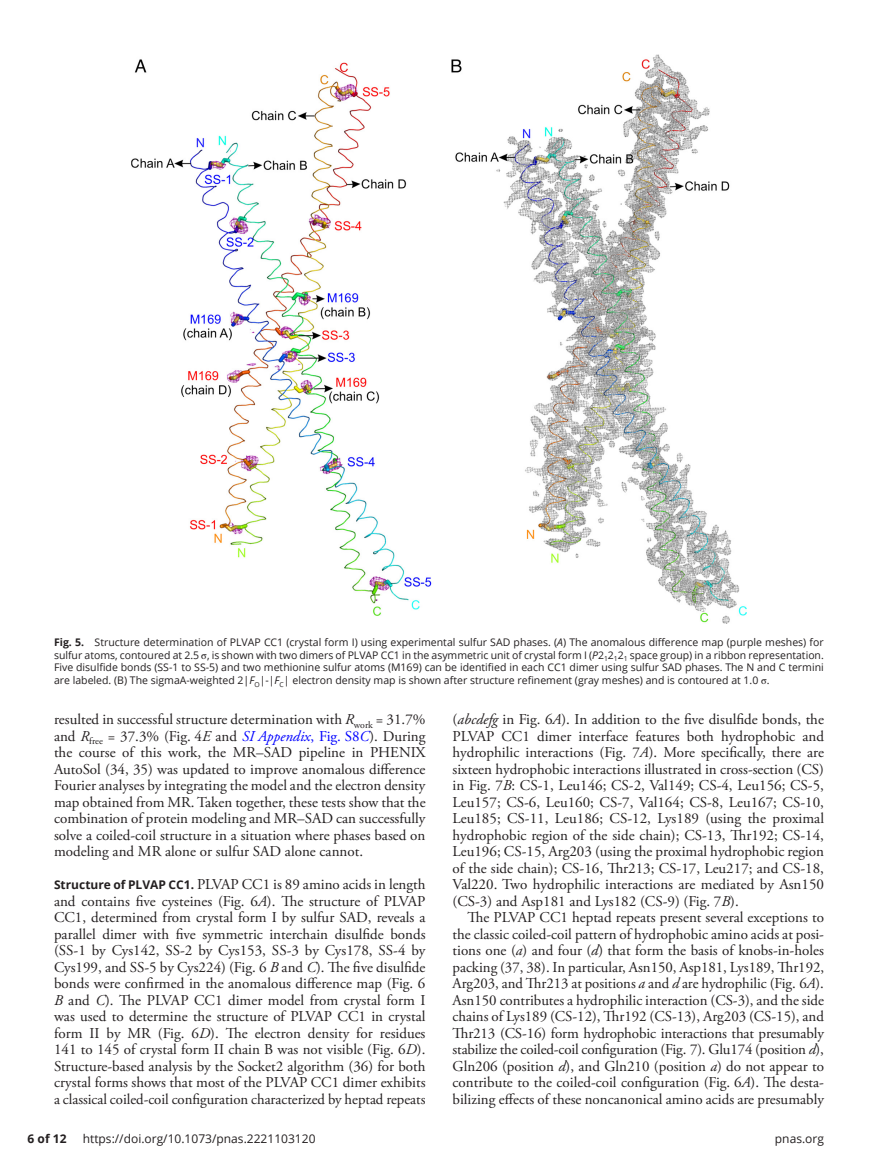
<style>
.page{position:relative;width:878px;height:1175px;background:#fff}
.page>*{position:absolute;margin:0;border:0;box-sizing:border-box;transform-origin:0 0}
.t1{font:15px/16.5px "Adobe Garamond Pro";color:#231f20;text-align:justify}
.t2{font:12px "Open Sans";color:#231f20}
.t3{font:700 12px "Open Sans";color:#231f20}
.t4{font:10.5px/12.8px "Open Sans";color:#231f20;text-align:justify}
.s1{font-weight:700}
.s2{font-style:italic}
.s3{font-family:"STIX"}
.s4{font-style:italic;color:#00f}
.s5{color:#00f}
.s6{font-family:"Open Sans";font-weight:700;font-size:12px}
</style>
<div class="page">
<img style="left:131px;top:54px;width:615px;height:569px">
<p class="t4" style="left:54px;top:635px;width:771px"><span class="s1">Fig. 5.</span> Structure determination of PLVAP CC1 (crystal form I) using experimental sulfur SAD phases. (<span class="s2">A</span>) The anomalous difference map (purple meshes) for sulfur atoms, contoured at 2.5 <span class="s3">σ</span>, is shown with two dimers of PLVAP CC1 in the asymmetric unit of crystal form I (<span class="s2">P</span>2<sub>1</sub>2<sub>1</sub>2<sub>1</sub> space group) in a ribbon representation.<br>Five disulfide bonds (SS-1 to SS-5) and two methionine sulfur atoms (M169) can be identified in each CC1 dimer using sulfur SAD phases. The N and C termini are labeled. (B) The sigmaA-weighted 2|<span class="s2">F</span><sub>O</sub>|-|<span class="s2">F</span><sub>C</sub>| electron density map is shown after structure refinement (gray meshes) and is contoured at 1.0 <span class="s3">σ</span>.</p>
<p class="t1" style="left:54px;top:711px;width:373px">resulted in successful structure determination with <span class="s2">R</span><sub>work</sub> = 31.7% and <span class="s2">R</span><sub>free</sub> = 37.3% (Fig. 4<span class="s2">E</span> and <span class="s4">SI Appendix</span><span class="s5">, Fig. S8</span><span class="s4">C</span>). During the course of this work, the MR–SAD pipeline in PHENIX AutoSol (34, 35) was updated to improve anomalous difference Fourier analyses by integrating the model and the electron density map obtained from MR. Taken together, these tests show that the combination of protein modeling and MR–SAD can successfully solve a coiled-coil structure in a situation where phases based on modeling and MR alone or sulfur SAD alone cannot.</p>
<p class="t1" style="left:54px;top:876px;width:373px"><span class="s6">Structure of PLVAP CC1.</span> PLVAP CC1 is 89 amino acids in length and contains five cysteines (Fig. 6<span class="s2">A</span>). The structure of PLVAP CC1, determined from crystal form I by sulfur SAD, reveals a parallel dimer with five symmetric interchain disulfide bonds (SS-1 by Cys142, SS-2 by Cys153, SS-3 by Cys178, SS-4 by Cys199, and SS-5 by Cys224) (Fig. 6 <span class="s2">B</span> and <span class="s2">C</span>). The five disulfide bonds were confirmed in the anomalous difference map (Fig. 6<br><span class="s2">B</span> and <span class="s2">C</span>). The PLVAP CC1 dimer model from crystal form I was used to determine the structure of PLVAP CC1 in crystal form II by MR (Fig. 6<span class="s2">D</span>). The electron density for residues 141 to 145 of crystal form II chain B was not visible (Fig. 6<span class="s2">D</span>).<br>Structure-based analysis by the Socket2 algorithm (36) for both crystal forms shows that most of the PLVAP CC1 dimer exhibits a classical coiled-coil configuration characterized by heptad repeats</p>
<p class="t1" style="left:452px;top:711px;width:373px">(<span class="s2">abcdefg</span> in Fig. 6<span class="s2">A</span>). In addition to the five disulfide bonds, the PLVAP CC1 dimer interface features both hydrophobic and hydrophilic interactions (Fig. 7<span class="s2">A</span>). More specifically, there are sixteen hydrophobic interactions illustrated in cross-section (CS) in Fig. 7<span class="s2">B</span>: CS-1, Leu146; CS-2, Val149; CS-4, Leu156; CS-5, Leu157; CS-6, Leu160; CS-7, Val164; CS-8, Leu167; CS-10, Leu185; CS-11, Leu186; CS-12, Lys189 (using the proximal hydrophobic region of the side chain); CS-13, Thr192; CS-14, Leu196; CS-15, Arg203 (using the proximal hydrophobic region of the side chain); CS-16, Thr213; CS-17, Leu217; and CS-18, Val220. Two hydrophilic interactions are mediated by Asn150 (CS-3) and Asp181 and Lys182 (CS-9) (Fig. 7<span class="s2">B</span>).</p>
<p class="t1" style="left:452px;top:909px;width:373px;text-indent:15px">The PLVAP CC1 heptad repeats present several exceptions to the classic coiled-coil pattern of hydrophobic amino acids at posi&shy;tions one (<span class="s2">a</span>) and four (<span class="s2">d</span>) that form the basis of knobs-in-holes packing (37, 38). In particular, Asn150, Asp181, Lys189, Thr192, Arg203, and Thr213 at positions <span class="s2">a</span> and <span class="s2">d</span> are hydrophilic (Fig. 6<span class="s2">A</span>).<br>Asn150 contributes a hydrophilic interaction (CS-3), and the side chains of Lys189 (CS-12), Thr192 (CS-13), Arg203 (CS-15), and Thr213 (CS-16) form hydrophobic interactions that presumably stabilize the coiled-coil configuration (Fig. 7). Glu174 (position <span class="s2">d</span>), Gln206 (position <span class="s2">d</span>), and Gln210 (position <span class="s2">a</span>) do not appear to contribute to the coiled-coil configuration (Fig. 6<span class="s2">A</span>). The desta&shy;bilizing effects of these noncanonical amino acids are presumably</p>
<p class="t3" style="left:28px;top:1130px;width:40px">6 of 12</p>
<p class="t2" style="left:83px;top:1130px;width:234px">https://doi.org/10.1073/pnas.2221103120</p>
<p class="t2" style="left:774px;top:1130px;width:51px">pnas.org</p>
</div>
